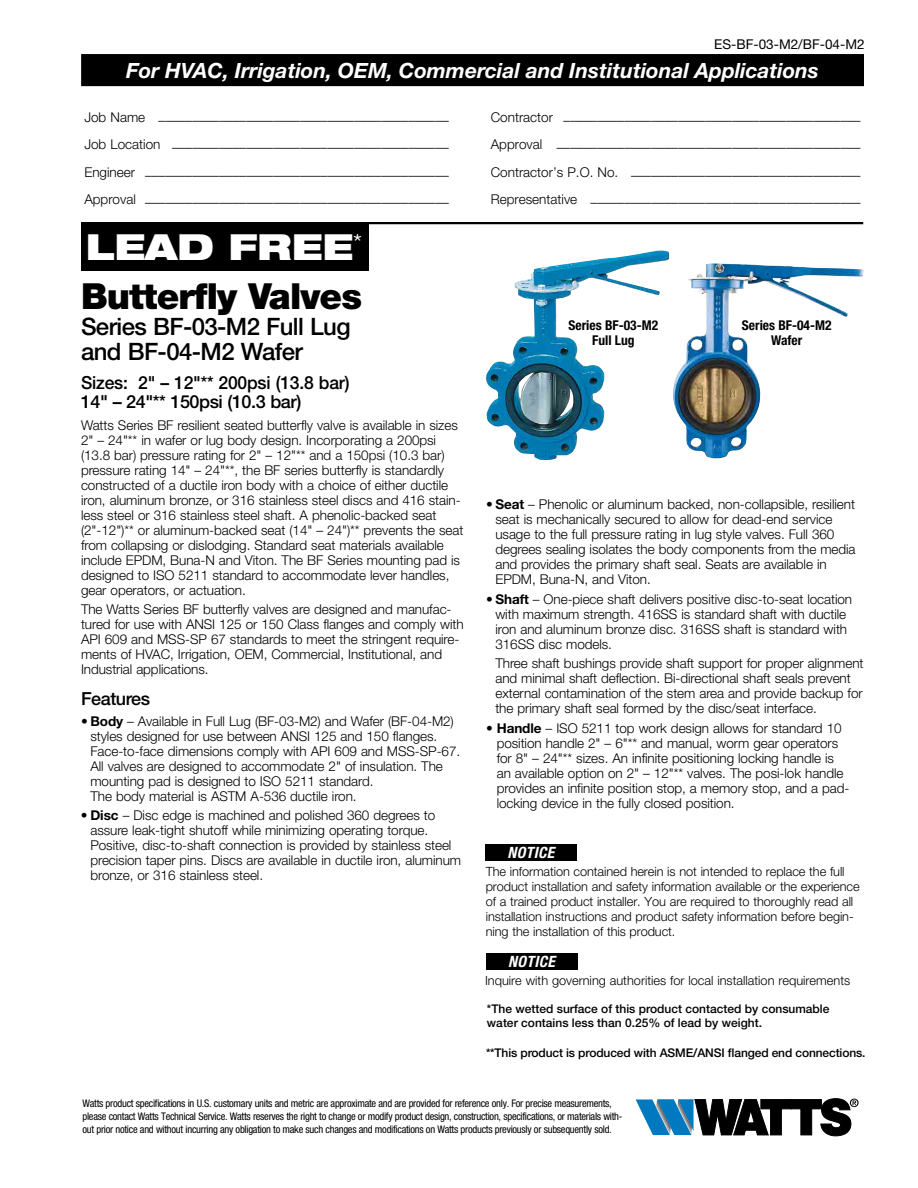
<style>
.page{position:relative;width:918px;height:1188px;background:#fff}
.page>*{position:absolute;margin:0;border:0;box-sizing:border-box;transform-origin:0 0}
.t1{font:900 36px "Helvetica Neue LT Std";letter-spacing:-.025em;color:#000}
.t2{font:900 expanded 36px "Helvetica Neue LT Std";color:#fff}
.t3{font:500 24px/25.5px "Helvetica Neue LT Std";letter-spacing:-.025em;color:#000}
.t4{font:italic 700 21px "Helvetica Neue LT Std";color:#fff}
.t5{font:500 18px/19.5px "Helvetica Neue LT Std";letter-spacing:-.025em;color:#000}
.t6{font:italic 700 condensed 15.6px "Helvetica Neue LT Std";letter-spacing:.025em;color:#fff}
.t7{font:300 13.5px/15px "Helvetica Neue LT Std";letter-spacing:-.005em;color:#000}
.t8{font:700 condensed 13.5px/15px "Helvetica Neue LT Std";color:#000;text-align:center}
.t9{font:13.5px "Helvetica Neue LT Std";color:#000}
.t10{font:300 12.75px/15px "Helvetica Neue LT Std";letter-spacing:-.005em;color:#000}
.t11{font:500 12px/13.5px "Helvetica Neue LT Std";color:#000}
.t12{font:condensed 10.5px/13.2px "Helvetica Neue LT Std";letter-spacing:-.025em;color:#000}
.s1{font-weight:700}
</style>
<div class="page">
<img style="left:673px;top:264px;width:88px;height:194px">
<div style="left:82px;top:55px;width:781px;height:30px;background:#000"></div>
<div style="left:81px;top:54px;width:783px;height:32px;border:2px solid #000"></div>
<hr style="left:81px;top:222px;width:782px;height:2px;background:#000">
<div style="left:81px;top:223px;width:288px;height:48px;background:#000"></div>
<img style="left:486px;top:251px;width:183px;height:209px">
<svg style="left:636px;top:1098px;width:223px;height:38px"></svg>
<div style="left:486px;top:953px;width:91px;height:17px;background:#000"></div>
<div style="left:485px;top:844px;width:92px;height:17px;background:#000"></div>
<p class="t9" style="left:714px;top:36px;width:152px">ES-BF-03-M2/BF-04-M2</p>
<h3 class="t4" style="left:126px;top:57px;width:694px">For HVAC, Irrigation, OEM, Commercial and Institutional Applications</h3>
<p class="t7" style="left:84px;top:112px;width:366px">Job Name –––––––––––––––––––––––––––––––––––––––––––</p>
<p class="t7" style="left:491px;top:112px;width:371px">Contractor ––––––––––––––––––––––––––––––––––––––––––––</p>
<p class="t7" style="left:84px;top:140px;width:366px">Job Location –––––––––––––––––––––––––––––––––––––––––</p>
<p class="t7" style="left:491px;top:140px;width:371px">Approval –––––––––––––––––––––––––––––––––––––––––––––</p>
<p class="t7" style="left:84px;top:167px;width:366px">Engineer –––––––––––––––––––––––––––––––––––––––––––––</p>
<p class="t7" style="left:491px;top:167px;width:371px">Contractor’s P.O. No. ––––––––––––––––––––––––––––––––––</p>
<p class="t7" style="left:84px;top:194px;width:366px">Approval –––––––––––––––––––––––––––––––––––––––––––––</p>
<p class="t7" style="left:491px;top:194px;width:371px">Representative ––––––––––––––––––––––––––––––––––––––––</p>
<h1 class="t2" style="left:86px;top:224px;width:278px">LEAD FREE<sup>*</sup></h1>
<h1 class="t1" style="left:81px;top:275px;width:283px">Butterfly Valves</h1>
<h2 class="t3" style="left:81px;top:313px;width:271px">Series BF-03-M2 Full Lug and BF-04-M2 Wafer</h2>
<h3 class="t5" style="left:81px;top:372px;width:270px">Sizes: 2" – 12"** 200psi (13.8 bar)<br>14" – 24"** 150psi (10.3 bar)</h3>
<p class="t7" style="left:81px;top:417px;width:384px">Watts Series BF resilient seated butterfly valve is available in sizes 2" – 24"** in wafer or lug body design. Incorporating a 200psi (13.8 bar) pressure rating for 2" – 12"** and a 150psi (10.3 bar) pressure rating 14" – 24"**, the BF series butterfly is standardly constructed of a ductile iron body with a choice of either ductile iron, aluminum bronze, or 316 stainless steel discs and 416 stain&shy;less steel or 316 stainless steel shaft. A phenolic-backed seat (2"-12")** or aluminum-backed seat (14" – 24")** prevents the seat from collapsing or dislodging. Standard seat materials available include EPDM, Buna-N and Viton. The BF Series mounting pad is designed to ISO 5211 standard to accommodate lever handles, gear operators, or actuation.</p>
<p class="t7" style="left:81px;top:602px;width:384px">The Watts Series BF butterfly valves are designed and manufac&shy;tured for use with ANSI 125 or 150 Class flanges and comply with API 609 and MSS-SP 67 standards to meet the stringent require&shy;ments of HVAC, Irrigation, OEM, Commercial, Institutional, and Industrial applications.</p>
<h3 class="t5" style="left:81px;top:689px;width:71px">Features</h3>
<p class="t7" style="left:90px;top:713px;width:371px;text-indent:-9px">• <span class="s1">Body</span> – Available in Full Lug (BF-03-M2) and Wafer (BF-04-M2) styles designed for use between ANSI 125 and 150 flanges.<br>Face-to-face dimensions comply with API 609 and MSS-SP-67.<br>All valves are designed to accommodate 2" of insulation. The mounting pad is designed to ISO 5211 standard.<br>The body material is ASTM A-536 ductile iron.</p>
<p class="t7" style="left:90px;top:808px;width:372px;text-indent:-9px">• <span class="s1">Disc</span> – Disc edge is machined and polished 360 degrees to assure leak-tight shutoff while minimizing operating torque.<br>Positive, disc-to-shaft connection is provided by stainless steel precision taper pins. Discs are available in ductile iron, aluminum bronze, or 316 stainless steel.</p>
<p class="t8" style="left:756px;top:313px;width:91px">Series BF-04-M2<br>Wafer</p>
<p class="t8" style="left:569px;top:318px;width:91px">Series BF-03-M2<br>Full Lug</p>
<p class="t8" style="left:742px;top:318px;width:91px">Series BF-04-M2<br>Wafer</p>
<p class="t7" style="left:495px;top:497px;width:362px;text-indent:-9px">• <span class="s1">Seat</span> – Phenolic or aluminum backed, non-collapsible, resilient seat is mechanically secured to allow for dead-end service usage to the full pressure rating in lug style valves. Full 360 degrees sealing isolates the body components from the media and provides the primary shaft seal. Seats are available in EPDM, Buna-N, and Viton.</p>
<p class="t7" style="left:495px;top:591px;width:358px;text-indent:-9px">• <span class="s1">Shaft</span> – One-piece shaft delivers positive disc-to-seat location with maximum strength. 416SS is standard shaft with ductile iron and aluminum bronze disc. 316SS shaft is standard with 316SS disc models.</p>
<p class="t7" style="left:495px;top:656px;width:370px">Three shaft bushings provide shaft support for proper alignment and minimal shaft deflection. Bi-directional shaft seals prevent external contamination of the stem area and provide backup for the primary shaft seal formed by the disc/seat interface.</p>
<p class="t7" style="left:497px;top:720px;width:354px;text-indent:-11px">• <span class="s1">Handle</span> – ISO 5211 top work design allows for standard 10 position handle 2" – 6"** and manual, worm gear operators for 8" – 24"** sizes. An infinite positioning locking handle is an available option on 2" – 12"** valves. The posi-lok handle provides an infinite position stop, a memory stop, and a pad&shy;locking device in the fully closed position.</p>
<p class="t6" style="left:508px;top:843px;width:48px">NOTICE</p>
<p class="t10" style="left:486px;top:864px;width:375px">The information contained herein is not intended to replace the full product installation and safety information available or the experience of a trained product installer. You are required to thoroughly read all installation instructions and product safety information before begin&shy;ning the installation of this product.</p>
<p class="t6" style="left:508px;top:952px;width:48px">NOTICE</p>
<p class="t10" style="left:485px;top:973px;width:367px">Inquire with governing authorities for local installation requirements</p>
<p class="t11" style="left:487px;top:1002px;width:344px">*The wetted surface of this product contacted by consumable water contains less than 0.25% of lead by weight.</p>
<p class="t11" style="left:486px;top:1046px;width:381px">**This product is produced with ASME/ANSI flanged end connections.</p>
<p class="t12" style="left:82px;top:1096px;width:542px">Watts product specifications in U.S. customary units and metric are approximate and are provided for reference only. For precise measurements, please contact Watts Technical Service. Watts reserves the right to change or modify product design, construction, specifications, or materials with&shy;out prior notice and without incurring any obligation to make such changes and modifications on Watts products previously or subsequently sold.</p>
</div>
